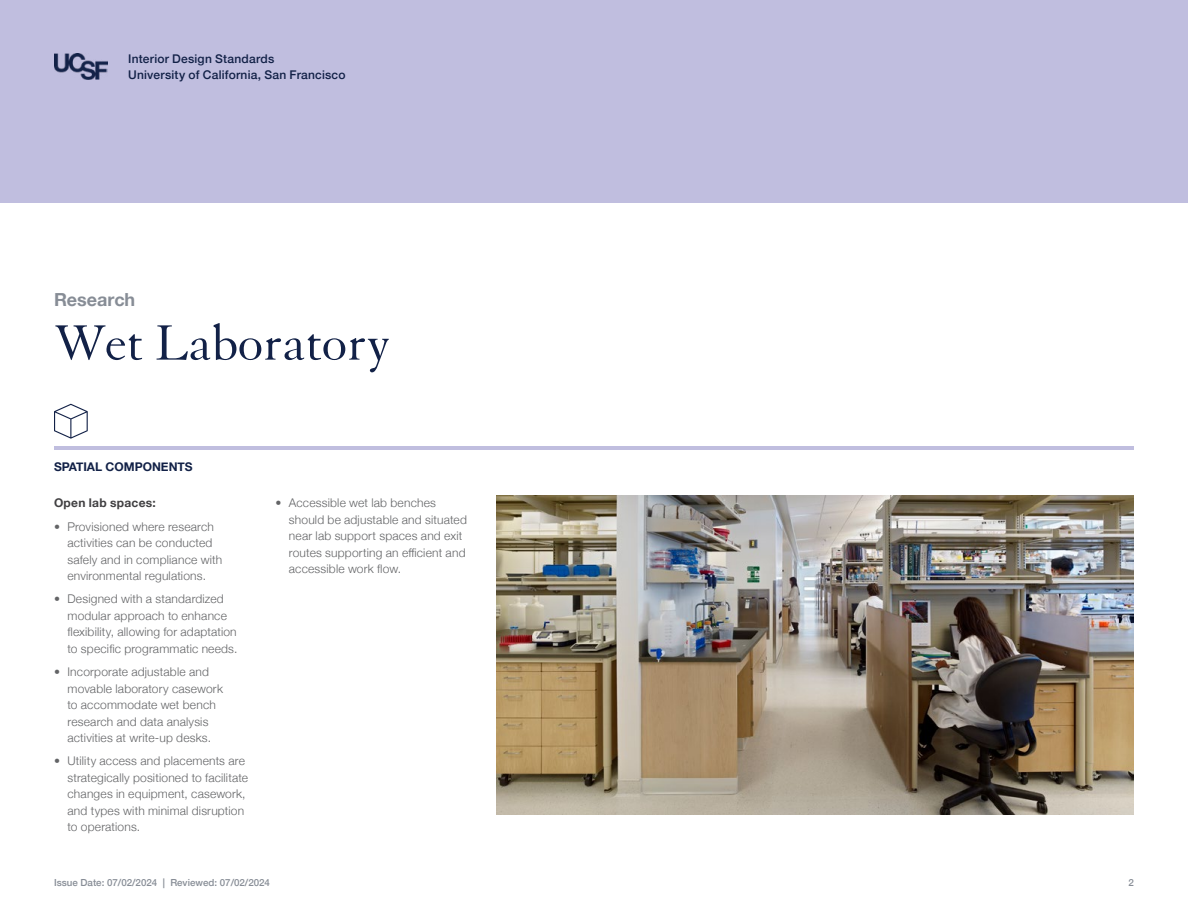
<style>
.page{position:relative;width:1188px;height:918px;background:#fff}
.page>*{position:absolute;margin:0;border:0;box-sizing:border-box;transform-origin:0 0}
.t1{font:54px "Granjon LT Std";color:#122147}
.t2{font:700 18px "Helvetica Neue";color:#878d96}
.t3{font:300 12px/16.5px "Helvetica Neue";letter-spacing:.015em;color:#636466}
.t4{font:500 12px/16.5px "Helvetica Neue";letter-spacing:.015em;color:#122147}
.t5{font:700 12px "Helvetica Neue";color:#122147}
.t6{font:700 12px "Helvetica Neue";letter-spacing:.025em;color:#414042}
.t7{font:500 9.75px "Helvetica Neue";color:#878d96}
</style>
<div class="page">
<div style="left:0;top:0;width:1188px;height:202px;background:#c0bedf"></div>
<img style="left:54px;top:54px;width:53px;height:25px">
<hr style="left:54px;top:446px;width:1080px;height:4px;background:#c0bedf">
<svg style="left:54px;top:404px;width:34px;height:35px"></svg>
<img style="left:497px;top:496px;width:637px;height:318px">
<p class="t4" style="left:128px;top:49px;width:219px">Interior Design Standards<br>University of California, San Francisco</p>
<h1 class="t2" style="left:54px;top:285px;width:83px">Research</h1>
<h1 class="t1" style="left:54px;top:314px;width:338px">Wet Laboratory</h1>
<h2 class="t5" style="left:54px;top:457px;width:140px">SPATIAL COMPONENTS</h2>
<h3 class="t6" style="left:54px;top:494px;width:103px">Open lab spaces:</h3>
<p class="t3" style="left:68px;top:517px;width:156px;text-indent:-14px">• Provisioned where research activities can be conducted safely and in compliance with environmental regulations.</p>
<p class="t3" style="left:68px;top:590px;width:171px;text-indent:-14px">• Designed with a standardized modular approach to enhance flexibility, allowing for adaptation to specific programmatic needs.</p>
<p class="t3" style="left:68px;top:663px;width:157px;text-indent:-14px">• Incorporate adjustable and movable laboratory casework to accommodate wet bench research and data analysis activities at write-up desks.</p>
<p class="t3" style="left:68px;top:752px;width:182px;text-indent:-14px">• Utility access and placements are strategically positioned to facilitate changes in equipment, casework, and types with minimal disruption to operations.</p>
<p class="t3" style="left:289px;top:494px;width:179px;text-indent:-14px">• Accessible wet lab benches should be adjustable and situated near lab support spaces and exit routes supporting an efficient and accessible work flow.</p>
<p class="t7" style="left:54px;top:874px;width:218px">Issue Date: 07/02/2024 | Reviewed: 07/02/2024</p>
<p class="t7" style="left:1129px;top:874px;width:7px">2</p>
</div>
